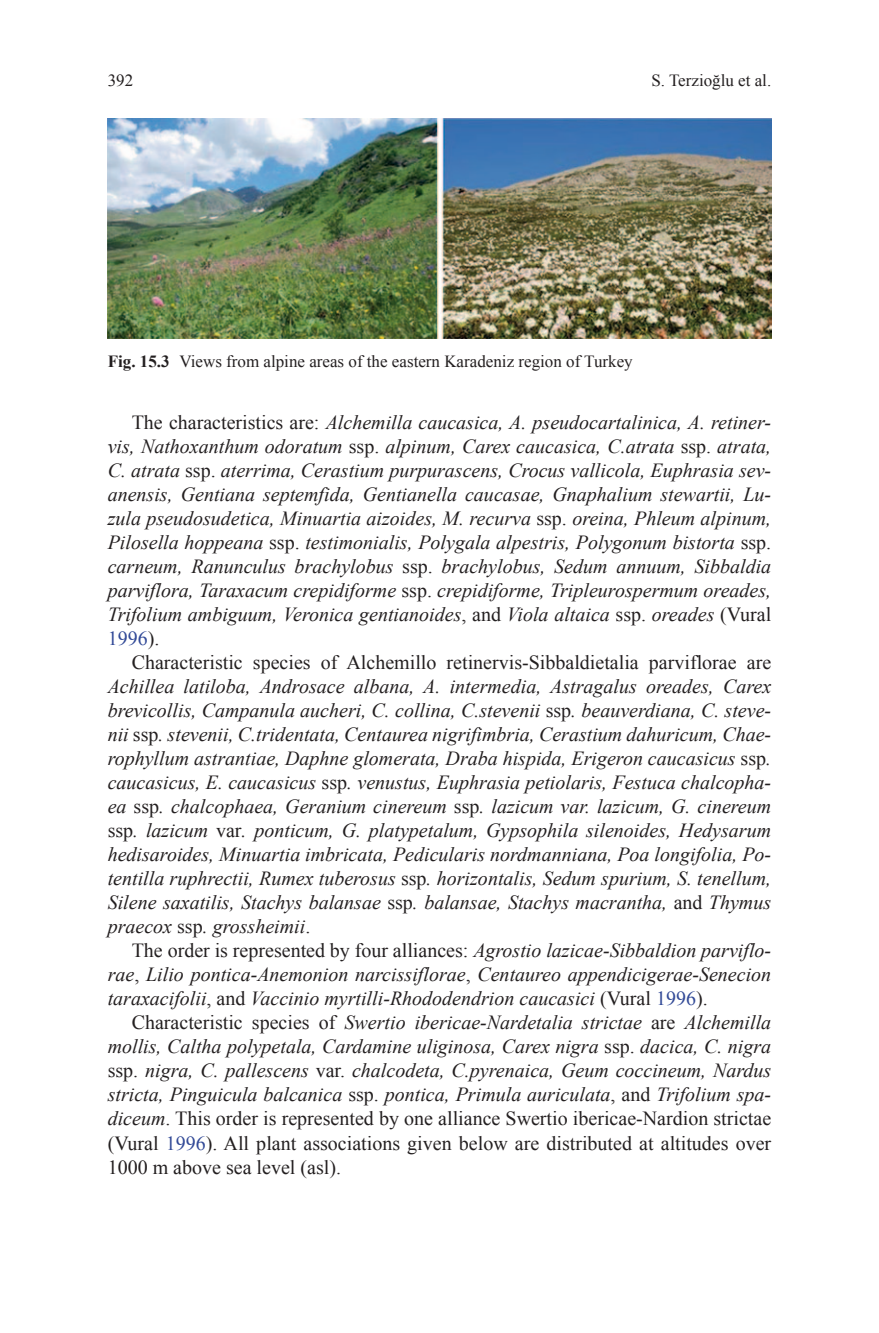
<style>
.page{position:relative;width:879px;height:1333px;background:#fff}
.page>*{position:absolute;margin:0;border:0;box-sizing:border-box;transform-origin:0 0}
.t1{font:20px/24px "Times New Roman PS Italic MT22";color:#231f20;text-align:justify}
.t2{font:20px/24px "Times New Roman PS Italic MT2";color:#231f20;text-align:justify}
.t3{font:20px/24px "Times New Roman PSMT2";color:#231f20;text-align:justify}
.t4{font:20px "Times New Roman";color:#231f20}
.t5{font:20px "Times New Roman PSMT2";color:#324a97}
.t6{font:17px "Times New Roman";color:#231f20}
.t7{font:17px "Times New Roman PSMT2";color:#231f20}
.s1{font-family:"Times New Roman PS Bold MT22"}
.s2{font-family:"Times New Roman"}
.s3{font-family:"Times New Roman PSMT2"}
.s4{font-family:"Times New Roman PS Italic MT2"}
.s5{font-family:"Times New Roman PS Italic MT22"}
.s6{color:#231f20}
.s7{font-family:"Times New Roman PSMT2";color:#324a97}
.s8{color:#324a97}
</style>
<div class="page">
<img style="left:108px;top:118px;width:663px;height:220px">
<p class="t7" style="left:108px;top:69px;width:27px">392</p>
<p class="t6" style="left:651px;top:69px;width:121px">S. Terzioğlu et al.</p>
<p class="t6" style="left:108px;top:350px;width:526px"><span class="s1">Fig. 15.3</span> Views from alpine areas of the eastern Karadeniz region of Turkey</p>
<p class="t1" style="left:108px;top:410px;width:665px;text-align:right"><span class="s2">The characteristics are:</span> Alchemilla caucasica, A. pseudocartalinica, A. retiner&shy;vis, Nathoxanthum odoratum <span class="s3">ssp.</span> alpinum, Carex caucasica, C.atrata <span class="s3">ssp.</span> <span class="s4">atrata,</span></p>
<p class="t2" style="left:108px;top:458px;width:665px"><span class="s5">C. atrata</span> <span class="s3">ssp.</span> aterrima, Cerastium purpurascens, Crocus vallicola, Euphrasia sev-</p>
<p class="t1" style="left:108px;top:482px;width:665px">anensis, Gentiana septemfida, Gentianella caucasae, Gnaphalium stewartii, Lu&shy;zula pseudosudetica, Minuartia aizoides, M. recurva <span class="s3">ssp.</span> <span class="s4">oreina, Phleum alpinum,</span></p>
<p class="t2" style="left:108px;top:530px;width:665px">Pilosella hoppeana <span class="s3">ssp.</span> testimonialis, Polygala alpestris, Polygonum bistorta <span class="s3">ssp. </span>carneum, Ranunculus brachylobus <span class="s3">ssp.</span> brachylobus, Sedum annuum, Sibbaldia parviflora, Taraxacum crepidiforme <span class="s3">ssp.</span> crepidiforme, Tripleurospermum oreades, Trifolium ambiguum, Veronica gentianoides<span class="s3">, and</span> Viola altaica <span class="s3">ssp.</span> oreades <span class="s2">(Vural</span></p>
<p class="t5" style="left:108px;top:625px;width:53px">1996<span class="s6">).</span></p>
<p class="t4" style="left:132px;top:649px;width:641px">Characteristic species of Alchemillo retinervis-Sibbaldietalia parviflorae are</p>
<p class="t1" style="left:108px;top:674px;width:665px">Achillea latiloba, Androsace albana, A. intermedia, Astragalus oreades, Carex brevicollis, Campanula aucheri, C. collina, C.stevenii <span class="s3">ssp</span>. beauverdiana, C. steve&shy;<span class="s4">nii</span> <span class="s3">ssp</span>. stevenii, C.tridentata, Centaurea nigrifimbria, Cerastium dahuricum, Chae<span class="s4">-</span></p>
<p class="t2" style="left:108px;top:746px;width:665px">rophyllum astrantiae, Daphne glomerata, Draba hispida, Erigeron caucasicus <span class="s3">ssp</span><span class="s5">.</span></p>
<p class="t1" style="left:108px;top:770px;width:665px">caucasicus, E. caucasicus <span class="s3">ssp</span>. venustus, Euphrasia petiolaris, Festuca chalcopha&shy;<span class="s4">ea</span> <span class="s3">ssp</span>. chalcophaea, Geranium cinereum <span class="s3">ssp</span>. lazicum var. lazicum, G. cinereum <span class="s3">ssp</span>. lazicum <span class="s3">var</span>. ponticum, G. platypetalum, Gypsophila silenoides, Hedysarum hedisaroides, Minuartia imbricata, Pedicularis nordmanniana, Poa longifolia, Po&shy;<span class="s4">tentilla ruphrectii, Rumex tuberosus</span> <span class="s3">ssp</span>. horizontalis, Sedum spurium, S. tenellum,</p>
<p class="t2" style="left:108px;top:890px;width:665px">Silene saxatilis, Stachys balansae <span class="s3">ssp</span><span class="s5">. balansae, Stachys macrantha,</span> <span class="s3">and</span> Thymus</p>
<p class="t1" style="left:108px;top:914px;width:204px"><span class="s4">praecox</span> <span class="s3">ssp</span>. grossheimii<span class="s3">.</span></p>
<p class="t4" style="left:132px;top:937px;width:641px">The order is represented by four alliances: <span class="s4">Agrostio lazicae-Sibbaldion parviflo-</span></p>
<p class="t2" style="left:108px;top:962px;width:665px">rae<span class="s3">,</span> Lilio pontica-Anemonion narcissiflorae<span class="s3">,</span> Centaureo appendicigerae-Senecion taraxacifolii<span class="s3">, and</span> Vaccinio myrtilli-Rhododendrion caucasici <span class="s2">(Vural</span> <span class="s7">1996</span><span class="s3">).</span></p>
<p class="t1" style="left:132px;top:1010px;width:641px"><span class="s2">Characteristic species of</span> Swertio ibericae-Nardetalia strictae <span class="s3">are</span> <span class="s4">Alchemilla</span></p>
<p class="t2" style="left:108px;top:1034px;width:665px">mollis, Caltha polypetala, Cardamine uliginosa, Carex nigra <span class="s3">ssp.</span> <span class="s5">dacica, C. nigra</span></p>
<p class="t1" style="left:108px;top:1058px;width:665px"><span class="s3">ssp.</span> nigra, C. pallescens <span class="s3">var.</span> chalcodeta, C.pyrenaica, Geum coccineum, Nardus</p>
<p class="t2" style="left:108px;top:1082px;width:665px">stricta, Pinguicula balcanica <span class="s3">ssp.</span> pontica, Primula auriculata<span class="s3">, and</span> Trifolium spa-</p>
<p class="t3" style="left:108px;top:1106px;width:665px"><span class="s4">diceum</span>. This order is represented by one alliance Swertio ibericae-Nardion strictae <span class="s2">(Vural</span> <span class="s8">1996</span>). All plant associations given below are distributed at altitudes over 1000 m above sea level (asl).</p>
</div>
